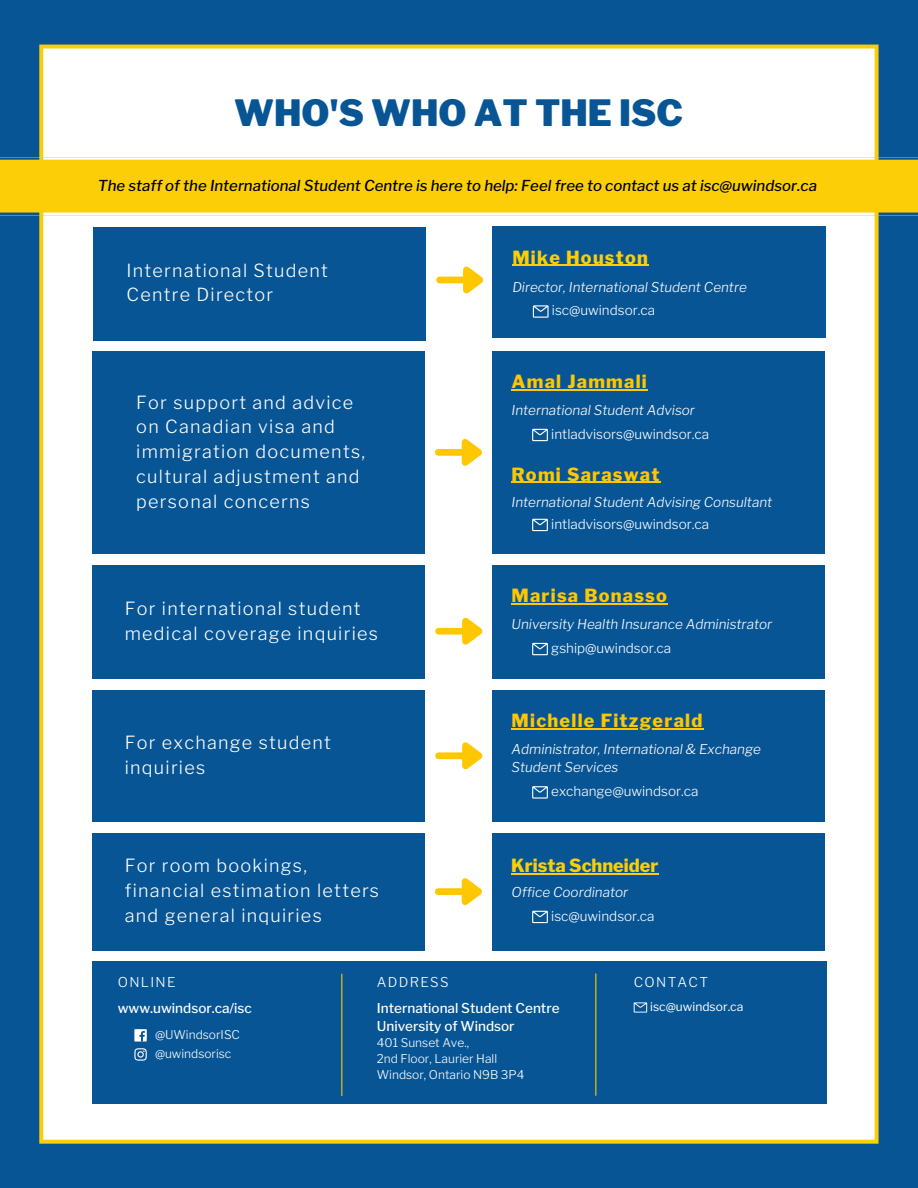
<style>
.page{position:relative;width:918px;height:1188px;background:#085596}
.page>*{position:absolute;margin:0;border:0;box-sizing:border-box;transform-origin:0 0}
.t1{font:900 36px "Libre Franklin";color:#085596}
.t2{font:300 18px/24.8px "Libre Franklin";letter-spacing:.07em;color:#fff}
.t3{font:800 18px "Libre Franklin";letter-spacing:.07em;color:#ffc700}
.t4{font:800 18px "Libre Franklin";color:#fcce08}
.t5{font:800 18px "Libre Franklin";letter-spacing:.07em;color:#fcce08}
.t6{font:italic 500 15px "Libre Franklin";color:#000}
.t7{font:italic 300 13.5px/18px "Libre Franklin";color:#fff}
.t8{font:300 13.5px "Libre Franklin";color:#fff}
.t9{font:500 13.5px/18px "Libre Franklin";color:#fff}
.t10{font:300 13.5px "Libre Franklin";letter-spacing:.1em;color:#fff}
.t11{font:300 12px/16px "Libre Franklin";color:#fff}
.t12{font:12px "Libre Franklin";color:#fff}
</style>
<div class="page">
<div style="left:41px;top:47px;width:836px;height:1095px;background:#fff"></div>
<svg style="left:875px;top:1140px;width:4px;height:4px"></svg>
<svg style="left:39px;top:49px;width:4px;height:1091px;fill:#fcce08"></svg>
<svg style="left:39px;top:1140px;width:4px;height:4px"></svg>
<svg style="left:875px;top:49px;width:4px;height:1091px;fill:#fcce08"></svg>
<svg style="left:43px;top:1140px;width:832px;height:4px;fill:#fcce08"></svg>
<svg style="left:875px;top:45px;width:4px;height:4px"></svg>
<svg style="left:39px;top:45px;width:4px;height:4px"></svg>
<svg style="left:43px;top:45px;width:832px;height:4px;fill:#fcce08"></svg>
<div style="left:92px;top:351px;width:333px;height:203px;background:#085596"></div>
<div style="left:492px;top:351px;width:333px;height:203px;background:#085596"></div>
<div style="left:438px;top:449px;width:24px;height:7px;background:#ffc700"></div>
<svg style="left:456px;top:438px;width:26px;height:28px"></svg>
<hr style="left:512px;top:389px;width:136px;height:2px;background:#ffc700">
<hr style="left:512px;top:482px;width:149px;height:1px;background:#ffc700">
<svg style="left:532px;top:429px;width:16px;height:12px"></svg>
<svg style="left:532px;top:519px;width:16px;height:12px"></svg>
<div style="left:92px;top:833px;width:333px;height:117px;background:#085596"></div>
<div style="left:492px;top:833px;width:333px;height:117px;background:#085596"></div>
<div style="left:438px;top:888px;width:24px;height:7px;background:#ffc700"></div>
<svg style="left:456px;top:878px;width:26px;height:28px"></svg>
<svg style="left:532px;top:911px;width:16px;height:12px"></svg>
<div style="left:439px;top:752px;width:23px;height:7px;background:#ffc700"></div>
<svg style="left:456px;top:742px;width:27px;height:28px"></svg>
<div style="left:92px;top:690px;width:333px;height:131px;background:#085596"></div>
<div style="left:492px;top:690px;width:333px;height:131px;background:#085596"></div>
<hr style="left:512px;top:728px;width:192px;height:1px;background:#ffc700">
<svg style="left:532px;top:786px;width:16px;height:13px"></svg>
<div style="left:439px;top:628px;width:23px;height:7px;background:#ffc700"></div>
<svg style="left:456px;top:617px;width:27px;height:28px"></svg>
<div style="left:92px;top:565px;width:333px;height:114px;background:#085596"></div>
<div style="left:492px;top:565px;width:333px;height:114px;background:#085596"></div>
<hr style="left:512px;top:603px;width:156px;height:2px;background:#ffc700">
<svg style="left:532px;top:643px;width:16px;height:12px"></svg>
<div style="left:493px;top:227px;width:333px;height:111px;background:#085596"></div>
<div style="left:440px;top:277px;width:23px;height:6px;background:#ffc700"></div>
<svg style="left:457px;top:266px;width:27px;height:28px"></svg>
<div style="left:93px;top:227px;width:333px;height:113px;background:#085596"></div>
<hr style="left:512px;top:265px;width:137px;height:1px;background:#fcce08">
<svg style="left:533px;top:305px;width:16px;height:13px"></svg>
<svg style="left:0;top:157px;width:918px;height:59px;fill:#fcce08"></svg>
<div style="left:92px;top:961px;width:734px;height:143px;background:#085596"></div>
<hr style="left:341px;top:974px;width:1px;height:122px;background:#ffc700">
<hr style="left:595px;top:974px;width:1px;height:121px;background:#ffc700">
<div style="left:134px;top:1029px;width:13px;height:13px;background:#fff"></div>
<svg style="left:139px;top:1031px;width:6px;height:11px"></svg>
<svg style="left:134px;top:1048px;width:13px;height:13px"></svg>
<svg style="left:634px;top:1002px;width:13px;height:11px"></svg>
<hr style="left:511px;top:874px;width:147px;height:1px;background:#fcce08">
<h1 class="t1" style="left:234px;top:91px;width:450px">WHO'S WHO AT THE ISC</h1>
<p class="t6" style="left:98px;top:177px;width:721px">The staff of the International Student Centre is here to help: Feel free to contact us at isc@uwindsor.ca</p>
<p class="t2" style="left:127px;top:258px;width:203px">International Student<br>Centre Director</p>
<p class="t2" style="left:136px;top:390px;width:230px">For support and advice on Canadian visa and immigration documents, cultural adjustment and personal concerns</p>
<p class="t2" style="left:125px;top:596px;width:255px">For international student medical coverage inquiries</p>
<p class="t2" style="left:125px;top:730px;width:208px">For exchange student inquiries</p>
<p class="t2" style="left:125px;top:854px;width:256px">For room bookings, financial estimation letters and general inquiries</p>
<p class="t5" style="left:512px;top:246px;width:137px">Mike Houston</p>
<p class="t7" style="left:512px;top:278px;width:236px">Director, International Student Centre</p>
<p class="t8" style="left:552px;top:302px;width:105px">isc@uwindsor.ca</p>
<p class="t3" style="left:512px;top:371px;width:137px">Amal Jammali</p>
<p class="t7" style="left:512px;top:401px;width:185px">International Student Advisor</p>
<p class="t8" style="left:551px;top:426px;width:159px">intladvisors@uwindsor.ca</p>
<p class="t3" style="left:512px;top:463px;width:149px">Romi Saraswat</p>
<p class="t7" style="left:512px;top:494px;width:262px">International Student Advising Consultant</p>
<p class="t8" style="left:551px;top:516px;width:159px">intladvisors@uwindsor.ca</p>
<p class="t3" style="left:512px;top:585px;width:157px">Marisa Bonasso</p>
<p class="t7" style="left:512px;top:615px;width:262px">University Health Insurance Administrator</p>
<p class="t8" style="left:551px;top:640px;width:121px">gship@uwindsor.ca</p>
<p class="t3" style="left:512px;top:710px;width:192px">Michelle Fitzgerald</p>
<p class="t7" style="left:512px;top:740px;width:251px">Administrator, International &amp; Exchange<br>Student Services</p>
<p class="t8" style="left:551px;top:783px;width:149px">exchange@uwindsor.ca</p>
<p class="t4" style="left:511px;top:855px;width:149px">Krista Schneider</p>
<p class="t7" style="left:512px;top:883px;width:118px">Office Coordinator</p>
<p class="t8" style="left:551px;top:908px;width:105px">isc@uwindsor.ca</p>
<p class="t8" style="left:118px;top:974px;width:59px">ONLINE</p>
<p class="t10" style="left:634px;top:974px;width:76px">CONTACT</p>
<p class="t10" style="left:377px;top:974px;width:73px">ADDRESS</p>
<p class="t9" style="left:118px;top:999px;width:136px">www.uwindsor.ca/isc</p>
<p class="t9" style="left:377px;top:999px;width:184px">International Student Centre<br>University of Windsor</p>
<p class="t11" style="left:377px;top:1035px;width:149px">401 Sunset Ave.,<br>2nd Floor, Laurier Hall<br>Windsor, Ontario N9B 3P4</p>
<p class="t11" style="left:155px;top:1025px;width:86px;line-height:19px">@UWindsorISC @uwindsorisc</p>
<p class="t12" style="left:650px;top:1000px;width:95px">isc@uwindsor.ca</p>
</div>
